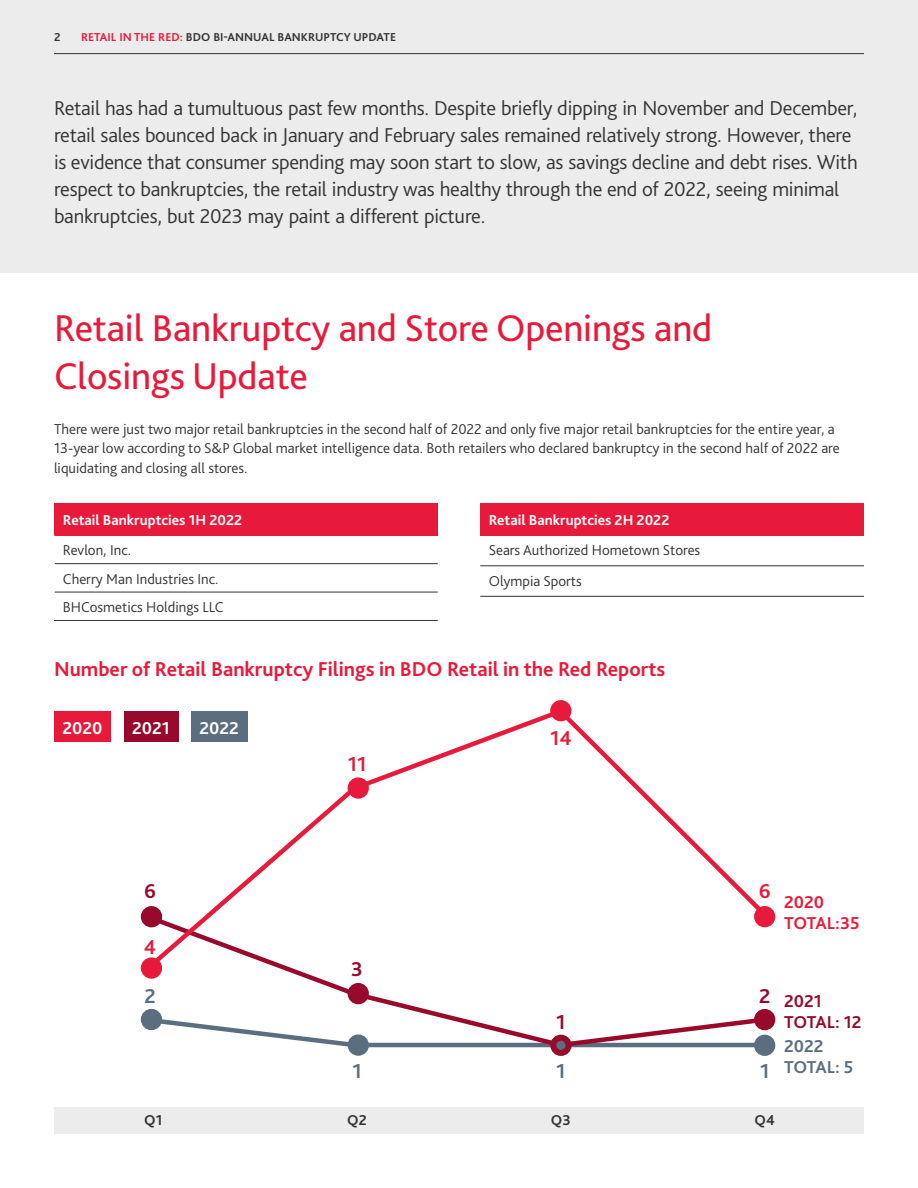
<style>
.page{position:relative;width:918px;height:1188px;background:#fff}
.page>*{position:absolute;margin:0;border:0;box-sizing:border-box;transform-origin:0 0}
.Section_head{font:39px/48px "Bliss Pro";letter-spacing:-.005em;color:#e81a3b}
.Introduction_para{font:300 21px/27px "Bliss Pro";letter-spacing:-.01em;color:#333}
.Subhead_1{font:700 21px "Bliss Pro";color:#e81a3b}
.Body_copy{font:700 21px "Bliss Pro";color:#e81a3b}
.Body_copy-2{font:700 21px "Bliss Pro";color:#980a2c}
.Body_copy-3{font:700 21px "Bliss Pro";color:#5b6e7f}
.Body_copy-4{font:700 18px "Bliss Pro";color:#fff}
.t1{font:700 18px/21px "Bliss Pro";color:#e81a3b}
.t2{font:700 18px "Bliss Pro";color:#980a2c}
.t3{font:700 18px/21px "Bliss Pro";color:#5b6e7f}
.Body_copy-5{font:300 15px/19.5px "Bliss Pro";color:#333}
.Table_body{font:300 15px "Bliss Pro";color:#333}
.Body_copy_no_space{font:700 15px "Bliss Pro";color:#fff}
.Body_copy-6{font:700 15px "Bliss Pro";color:#333}
.t4{font:700 12px "Bliss Pro";color:#333}
.s1{color:#e81a3b}
</style>
<div class="page">
<div style="left:0;top:0;width:918px;height:273px;background:#edeced"></div>
<div style="left:54px;top:503px;width:384px;height:33px;background:#e81a3b"></div>
<hr style="left:55px;top:563px;width:383px;height:1px;background:#333">
<hr style="left:55px;top:592px;width:383px;height:1px;background:#333">
<hr style="left:54px;top:620px;width:384px;height:1px;background:#333">
<div style="left:54px;top:1107px;width:810px;height:27px;background:#edeced"></div>
<div style="left:480px;top:503px;width:384px;height:33px;background:#e81a3b"></div>
<hr style="left:480px;top:565px;width:384px;height:1px;background:#333">
<hr style="left:480px;top:596px;width:384px;height:1px;background:#333">
<svg style="left:143px;top:974px;width:629px;height:76px"></svg>
<svg style="left:142px;top:705px;width:631px;height:269px"></svg>
<div style="left:144px;top:909px;width:15px;height:15px;background:#980a2c;border-radius:50%"></div>
<div style="left:141px;top:906px;width:21px;height:21px;border:6px solid #980a2c;border-radius:50%"></div>
<div style="left:124px;top:712px;width:54px;height:30px;background:#980a2c"></div>
<div style="left:54px;top:712px;width:57px;height:30px;background:#e81a3b"></div>
<div style="left:191px;top:712px;width:56px;height:30px;background:#5b6e7f"></div>
<div style="left:351px;top:986px;width:15px;height:15px;background:#980a2c;border-radius:50%"></div>
<div style="left:348px;top:983px;width:21px;height:21px;border:6px solid #980a2c;border-radius:50%"></div>
<div style="left:144px;top:960px;width:15px;height:16px;background:#e81a3b;border-radius:50%"></div>
<div style="left:141px;top:957px;width:21px;height:22px;border:6px solid #e81a3b;border-radius:50%"></div>
<div style="left:144px;top:1012px;width:15px;height:15px;background:#5b6e7f;border-radius:50%"></div>
<div style="left:141px;top:1009px;width:21px;height:21px;border:6px solid #5b6e7f;border-radius:50%"></div>
<div style="left:351px;top:1037px;width:15px;height:16px;background:#5b6e7f;border-radius:50%"></div>
<div style="left:348px;top:1034px;width:21px;height:22px;border:6px solid #5b6e7f;border-radius:50%"></div>
<div style="left:351px;top:780px;width:15px;height:16px;background:#e81a3b;border-radius:50%"></div>
<div style="left:348px;top:777px;width:21px;height:22px;border:6px solid #e81a3b;border-radius:50%"></div>
<div style="left:553px;top:703px;width:15px;height:15px;background:#e81a3b;border-radius:50%"></div>
<div style="left:550px;top:700px;width:21px;height:21px;border:6px solid #e81a3b;border-radius:50%"></div>
<div style="left:553px;top:1038px;width:16px;height:15px;background:#5b6e7f;border-radius:50%"></div>
<div style="left:550px;top:1035px;width:22px;height:21px;border:6px solid #980a2c;border-radius:50%"></div>
<div style="left:757px;top:1038px;width:15px;height:15px;background:#5b6e7f;border-radius:50%"></div>
<div style="left:754px;top:1035px;width:21px;height:21px;border:6px solid #5b6e7f;border-radius:50%"></div>
<div style="left:757px;top:1012px;width:15px;height:15px;background:#980a2c;border-radius:50%"></div>
<div style="left:754px;top:1009px;width:21px;height:21px;border:6px solid #980a2c;border-radius:50%"></div>
<div style="left:757px;top:909px;width:15px;height:15px;background:#e81a3b;border-radius:50%"></div>
<div style="left:754px;top:906px;width:21px;height:21px;border:6px solid #e81a3b;border-radius:50%"></div>
<hr style="left:54px;top:53px;width:810px;height:1px;background:#333">
<p class="t4" style="left:54px;top:30px;width:8px">2</p>
<p class="t4" style="left:81px;top:30px;width:317px"><span class="s1">RETAIL IN THE RED:</span> BDO BI-ANNUAL BANKRUPTCY UPDATE</p>
<p class="Introduction_para" style="left:54px;top:94px;width:805px">Retail has had a tumultuous past few months. Despite briefly dipping in November and December, retail sales bounced back in January and February sales remained relatively strong. However, there is evidence that consumer spending may soon start to slow, as savings decline and debt rises. With respect to bankruptcies, the retail industry was healthy through the end of 2022, seeing minimal bankruptcies, but 2023 may paint a different picture.</p>
<p class="Section_head" style="left:54px;top:303px;width:660px">Retail Bankruptcy and Store Openings and<br>Closings Update</p>
<p class="Body_copy-5" style="left:54px;top:419px;width:787px">There were just two major retail bankruptcies in the second half of 2022 and only five major retail bankruptcies for the entire year, a<br>13-year low according to S&amp;P Global market intelligence data. Both retailers who declared bankruptcy in the second half of 2022 are liquidating and closing all stores.</p>
<p class="Body_copy_no_space" style="left:63px;top:511px;width:181px">Retail Bankruptcies 1H 2022</p>
<p class="Table_body" style="left:63px;top:541px;width:70px">Revlon, Inc.</p>
<p class="Table_body" style="left:63px;top:569px;width:157px">Cherry Man Industries Inc.</p>
<p class="Table_body" style="left:63px;top:598px;width:162px">BHCosmetics Holdings LLC</p>
<p class="Body_copy_no_space" style="left:489px;top:511px;width:182px">Retail Bankruptcies 2H 2022</p>
<p class="Table_body" style="left:489px;top:541px;width:213px">Sears Authorized Hometown Stores</p>
<p class="Table_body" style="left:489px;top:571px;width:95px">Olympia Sports</p>
<p class="Subhead_1" style="left:54px;top:656px;width:613px">Number of Retail Bankruptcy Filings in BDO Retail in the Red Reports</p>
<p class="Body_copy-4" style="left:63px;top:717px;width:41px">2020</p>
<p class="Body_copy-4" style="left:132px;top:717px;width:39px">2021</p>
<p class="Body_copy-4" style="left:200px;top:717px;width:41px">2022</p>
<p class="Body_copy" style="left:348px;top:751px;width:20px">11</p>
<p class="Body_copy" style="left:550px;top:725px;width:23px">14</p>
<p class="Body_copy-2" style="left:144px;top:878px;width:13px">6</p>
<p class="Body_copy" style="left:144px;top:934px;width:14px">4</p>
<p class="Body_copy-3" style="left:144px;top:983px;width:13px">2</p>
<p class="Body_copy-2" style="left:351px;top:956px;width:13px">3</p>
<p class="Body_copy-2" style="left:556px;top:1009px;width:11px">1</p>
<p class="Body_copy-3" style="left:352px;top:1058px;width:11px">1</p>
<p class="Body_copy-3" style="left:556px;top:1058px;width:11px">1</p>
<p class="Body_copy" style="left:759px;top:878px;width:13px">6</p>
<p class="t1" style="left:784px;top:891px;width:77px">2020<br>TOTAL:35</p>
<p class="Body_copy-2" style="left:759px;top:983px;width:13px">2</p>
<p class="Body_copy-3" style="left:760px;top:1058px;width:11px">1</p>
<p class="t2" style="left:784px;top:990px;width:39px">2021</p>
<p class="t2" style="left:784px;top:1011px;width:79px">TOTAL: 12</p>
<p class="t3" style="left:784px;top:1035px;width:71px">2022<br>TOTAL: 5</p>
<p class="Body_copy-6" style="left:144px;top:1110px;width:20px">Q1</p>
<p class="Body_copy-6" style="left:347px;top:1110px;width:21px">Q2</p>
<p class="Body_copy-6" style="left:551px;top:1110px;width:21px">Q3</p>
<p class="Body_copy-6" style="left:755px;top:1110px;width:22px">Q4</p>
</div>
